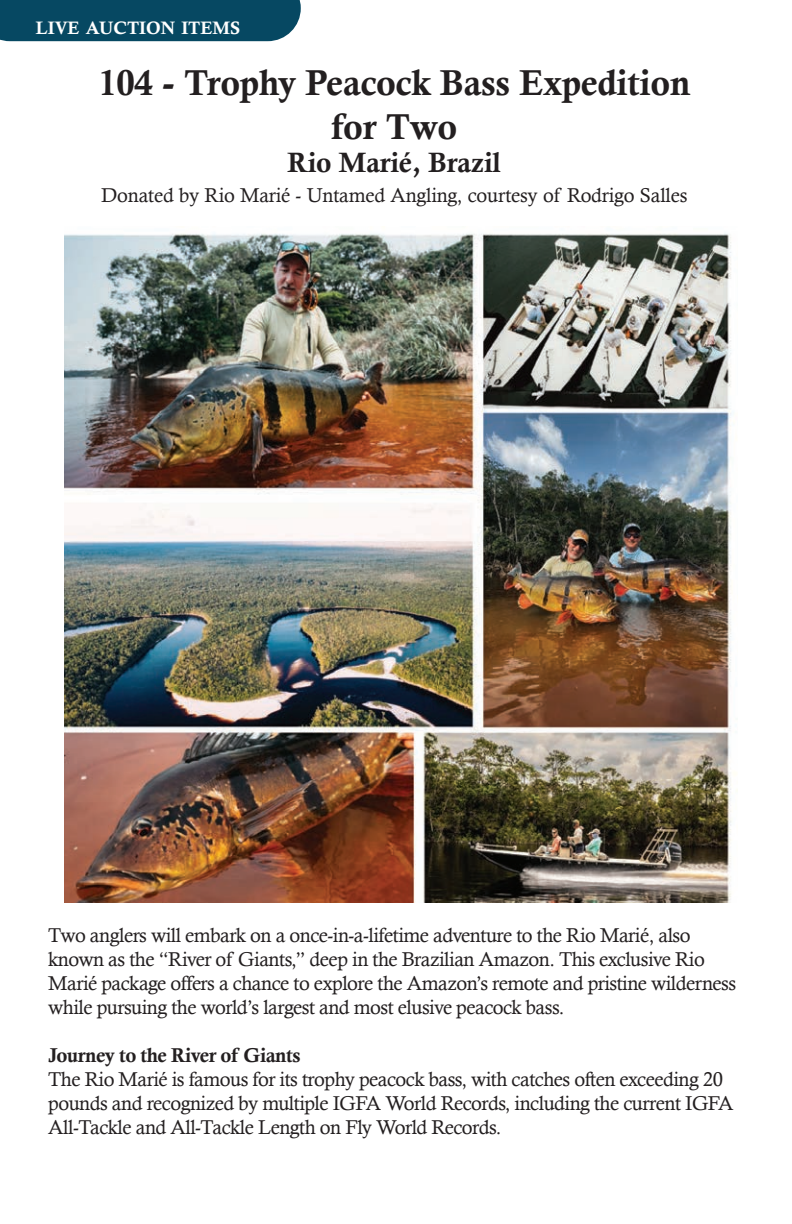
<style>
.page{position:relative;width:792px;height:1224px;background:#fff}
.page>*{position:absolute;margin:0;border:0;box-sizing:border-box;transform-origin:0 0}
.t1{font:36px/43.2px "Calis MT Bol";letter-spacing:-.01em;color:#231f20;text-align:center}
.t2{font:28px "Calis MT Bol";letter-spacing:-.01em;color:#231f20}
.t3{font:20px/24px "Calisto";letter-spacing:-.025em;color:#231f20}
.t4{font:20px "Calis MT Bol";letter-spacing:-.025em;color:#231f20}
.t5{font:18px "Calis MT Bol";color:#fff}
</style>
<div class="page">
<img style="left:64px;top:233px;width:674px;height:670px">
<div style="left:0;top:0;width:301px;height:41px;background:#064862"></div>
<p class="t5" style="left:36px;top:17px;width:206px">LIVE AUCTION ITEMS</p>
<p class="t1" style="left:98px;top:61px;width:593px">104 - Trophy Peacock Bass Expedition for Two</p>
<p class="t2" style="left:288px;top:147px;width:215px">Rio Marié, Brazil</p>
<p class="t3" style="left:101px;top:183px;width:588px">Donated by Rio Marié - Untamed Angling, courtesy of Rodrigo Salles</p>
<p class="t3" style="left:48px;top:923px;width:689px">Two anglers will embark on a once-in-a-lifetime adventure to the Rio Marié, also known as the “River of Giants,” deep in the Brazilian Amazon. This exclusive Rio Marié package offers a chance to explore the Amazon’s remote and pristine wilderness while pursuing the world’s largest and most elusive peacock bass.</p>
<p class="t4" style="left:48px;top:1044px;width:254px">Journey to the River of Giants</p>
<p class="t3" style="left:48px;top:1067px;width:687px">The Rio Marié is famous for its trophy peacock bass, with catches often exceeding 20 pounds and recognized by multiple IGFA World Records, including the current IGFA<br>All-Tackle and All-Tackle Length on Fly World Records.</p>
</div>
